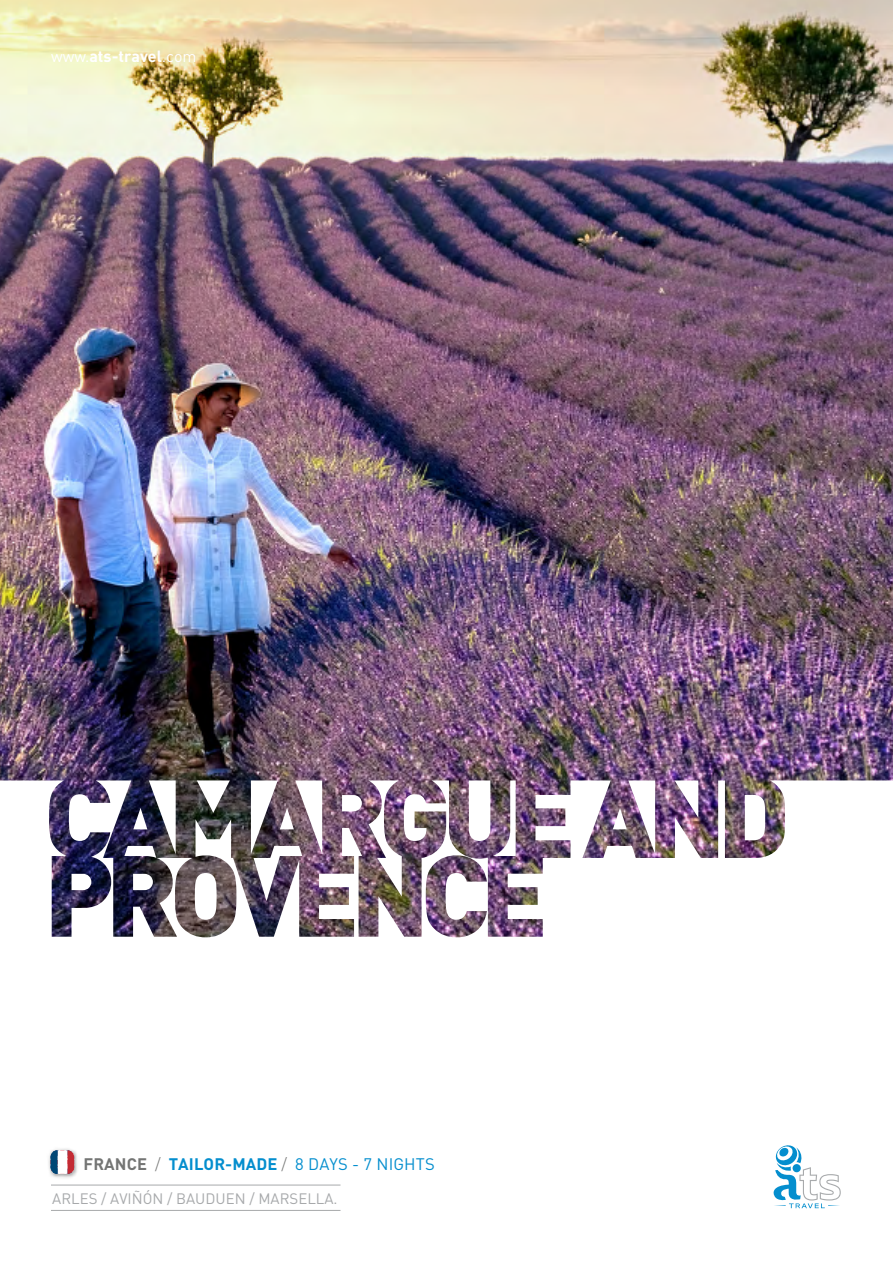
<style>
.page{position:relative;width:893px;height:1263px;background:#fff}
.page>*{position:absolute;margin:0;border:0;box-sizing:border-box;transform-origin:0 0}
.t1{font:16.5px "DIN Pro";letter-spacing:.005em;color:#048ece}
.t2{font:700 16.05px "DIN Pro";color:#fff}
.t3{font:15px "DIN Pro";color:#a7a9ab}
.s1{font-weight:400}
.s2{font-weight:700;color:#747574}
.s3{font-weight:300;color:#747574}
.s4{font-weight:700}
</style>
<div class="page">
<svg style="left:773px;top:1145px;width:68px;height:63px"></svg>
<img style="left:48px;top:1148px;width:30px;height:30px">
<svg style="left:51px;top:1150px;width:23px;height:24px"></svg>
<hr style="left:51px;top:1210px;width:289px;height:1px;background:#a7a9ab">
<hr style="left:51px;top:1185px;width:289px;height:1px;background:#a7a9ab">
<img style="left:0;top:0;width:893px;height:937px">
<p class="t2" style="left:51px;top:43px;width:147px"><span class="s1">www.</span>ats-travel<span class="s1">.com</span></p>
<p class="t1" style="left:84px;top:1151px;width:353px"><span class="s2">FRANCE</span> <span class="s3">/</span> <span class="s4">TAILOR-MADE</span> <span class="s3">/</span> 8 DAYS - 7 NIGHTS</p>
<p class="t3" style="left:52px;top:1186px;width:287px">ARLES / AVIÑÓN / BAUDUEN / MARSELLA.</p>
</div>
